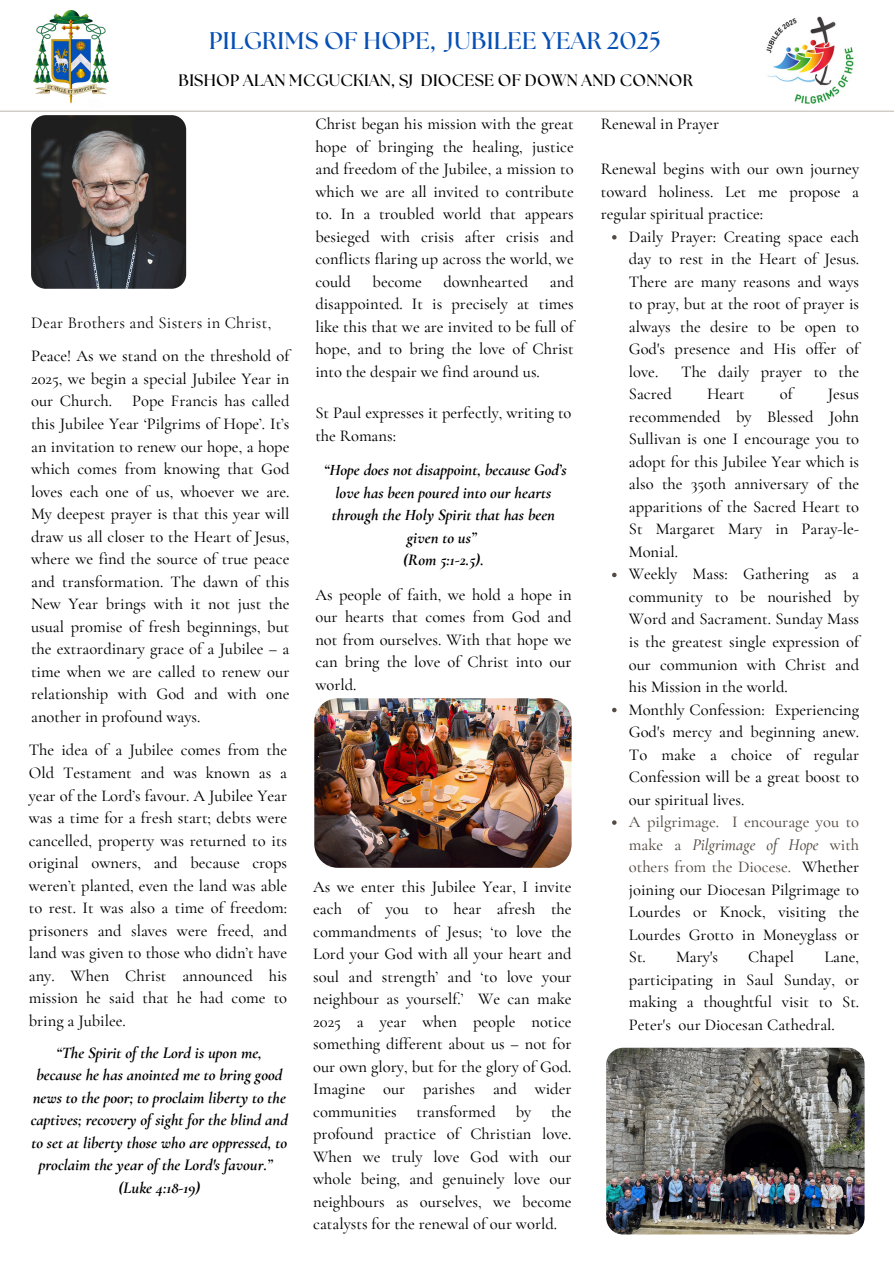
<style>
.page{position:relative;width:894px;height:1264px;background:#fff}
.page>*{position:absolute;margin:0;border:0;box-sizing:border-box;transform-origin:0 0}
.t1{font:700 24px "The Seasons";letter-spacing:.015em;color:#054fb5}
.t2{font:500 16.5px/22.5px "Cormorant Garamond";color:#000;text-align:justify}
.t3{font:italic 700 16.5px/22.5px "Cormorant Garamond";color:#000;text-align:center}
.t4{font:700 16.5px "The Seasons";letter-spacing:.015em;color:#000}
.t5{font:16.5px "Cormorant Garamond";letter-spacing:.015em;color:#000}
.s1{color:#544b43}
.s2{font-style:italic;color:#544b43}
</style>
<div class="page">
<img style="left:34px;top:11px;width:74px;height:93px">
<img style="left:31px;top:115px;width:155px;height:173px;border-radius:15px">
<hr style="left:0;top:111px;width:893px;height:1px;background:#c2beb9">
<img style="left:766px;top:16px;width:88px;height:88px">
<img style="left:314px;top:698px;width:257px;height:169px;border-radius:24px">
<svg style="left:612px;top:235px;width:4px;height:4px"></svg>
<svg style="left:612px;top:572px;width:4px;height:5px"></svg>
<svg style="left:612px;top:707px;width:4px;height:5px"></svg>
<svg style="left:612px;top:820px;width:4px;height:4px"></svg>
<img style="left:606px;top:1047px;width:258px;height:187px;border-radius:17px">
<h3 class="t1" style="left:209px;top:30px;width:453px">PILGRIMS OF HOPE, JUBILEE YEAR 2025</h3>
<h3 class="t4" style="left:178px;top:73px;width:515px">BISHOP ALAN MCGUCKIAN, SJ DIOCESE OF DOWN AND CONNOR</h3>
<h3 class="t5" style="left:31px;top:313px;width:241px">Dear Brothers and Sisters in Christ,</h3>
<p class="t2" style="left:31px;top:345px;width:260px">Peace! As we stand on the threshold of 2025, we begin a special Jubilee Year in our Church. Pope Francis has called this Jubilee Year ‘Pilgrims of Hope’. It’s an invitation to renew our hope, a hope which comes from knowing that God loves each one of us, whoever we are.<br>My deepest prayer is that this year will draw us all closer to the Heart of Jesus, where we find the source of true peace and transformation. The dawn of this New Year brings with it not just the usual promise of fresh beginnings, but the extraordinary grace of a Jubilee – a time when we are called to renew our relationship with God and with one another in profound ways.</p>
<p class="t2" style="left:29px;top:739px;width:260px">The idea of a Jubilee comes from the Old Testament and was known as a year of the Lord’s favour. A Jubilee Year was a time for a fresh start; debts were cancelled, property was returned to its original owners, and because crops weren’t planted, even the land was able to rest. It was also a time of freedom: prisoners and slaves were freed, and land was given to those who didn’t have any. When Christ announced his mission he said that he had come to bring a Jubilee.</p>
<p class="t3" style="left:31px;top:1041px;width:258px">“The Spirit of the Lord is upon me,<br>because he has anointed me to bring good news to the poor; to proclaim liberty to the captives; recovery of sight for the blind and to set at liberty those who are oppressed, to proclaim the year of the Lord's favour.” (Luke 4:18-19)</p>
<h1 class="t2" style="left:315px;top:113px;width:260px">Christ began his mission with the great hope of bringing the healing, justice and freedom of the Jubilee, a mission to which we are all invited to contribute to. In a troubled world that appears besieged with crisis after crisis and conflicts flaring up across the world, we could</h1>
<h1 class="t2" style="left:315px;top:270px;width:260px;text-indent:234px">and disappointed. It is precisely at times like this that we are invited to be full of hope, and to bring the love of Christ into the despair we find around us.</h1>
<h2 class="t2" style="left:315px;top:401px;width:257px">St Paul expresses it perfectly, writing to the Romans:</h2>
<p class="t3" style="left:324px;top:458px;width:244px">“Hope does not disappoint, because God’s love has been poured into our hearts through the Holy Spirit that has been given to us”<br>(Rom 5:1-2.5).</p>
<p class="t2" style="left:315px;top:583px;width:257px">As people of faith, we hold a hope in our hearts that comes from God and not from ourselves. With that hope we can bring the love of Christ into our world.</p>
<h1 class="t2" style="left:372px;top:270px;width:51px">become</h1>
<h1 class="t2" style="left:443px;top:270px;width:86px">downhearted</h1>
<h3 class="t2" style="left:313px;top:875px;width:260px">As we enter this Jubilee Year, I invite each of you to hear afresh the commandments of Jesus; ‘to love the Lord your God with all your heart and soul and strength’ and ‘to love your neighbour as yourself.’ We can make 2025 a year when people notice something different about us – not for our own glory, but for the glory of God.<br>Imagine our parishes and wider communities transformed by the profound practice of Christian love.<br>When we truly love God with our whole being, and genuinely love our neighbours as ourselves, we become catalysts for the renewal of our world.</h3>
<p class="t2" style="left:600px;top:113px;width:120px">Renewal in Prayer</p>
<p class="t2" style="left:600px;top:158px;width:260px">Renewal begins with our own journey toward holiness. Let me propose a regular spiritual practice:</p>
<p class="t2" style="left:628px;top:225px;width:232px">Daily Prayer: Creating space each day to rest in the Heart of Jesus.<br>There are many reasons and ways to pray, but at the root of prayer is always the desire to be open to God's presence and His offer of love.</p>
<p class="t2" style="left:681px;top:360px;width:179px">The daily prayer to the</p>
<p class="t2" style="left:628px;top:383px;width:45px">Sacred</p>
<p class="t2" style="left:706px;top:383px;width:39px">Heart</p>
<p class="t2" style="left:779px;top:383px;width:14px">of</p>
<p class="t2" style="left:628px;top:383px;width:232px;text-indent:199px">Jesus recommended by Blessed John Sullivan is one I encourage you to adopt for this Jubilee Year which is also the 350th anniversary of the apparitions of the Sacred Heart to St Margaret Mary in Paray-le-Monial.</p>
<p class="t2" style="left:628px;top:563px;width:232px">Weekly Mass: Gathering as a community to be nourished by Word and Sacrament. Sunday Mass is the greatest single expression of our communion with Christ and his Mission in the world.</p>
<h3 class="t2" style="left:628px;top:698px;width:232px">Monthly Confession: Experiencing God's mercy and beginning anew.<br>To make a choice of regular Confession will be a great boost to our spiritual lives.</h3>
<h3 class="t2" style="left:628px;top:810px;width:232px"><span class="s1">A pilgrimage. I encourage you to make a</span> <span class="s2">Pilgrimage of Hope</span> <span class="s1">with others from the Diocese.</span> Whether joining our Diocesan Pilgrimage to Lourdes or Knock, visiting the Lourdes Grotto in Moneyglass or St. Mary's</h3>
<h3 class="t2" style="left:748px;top:945px;width:47px">Chapel</h3>
<h3 class="t2" style="left:628px;top:945px;width:232px;text-indent:195px">Lane, participating in Saul Sunday, or making a thoughtful visit to St.<br>Peter's our Diocesan Cathedral.</h3>
</div>
